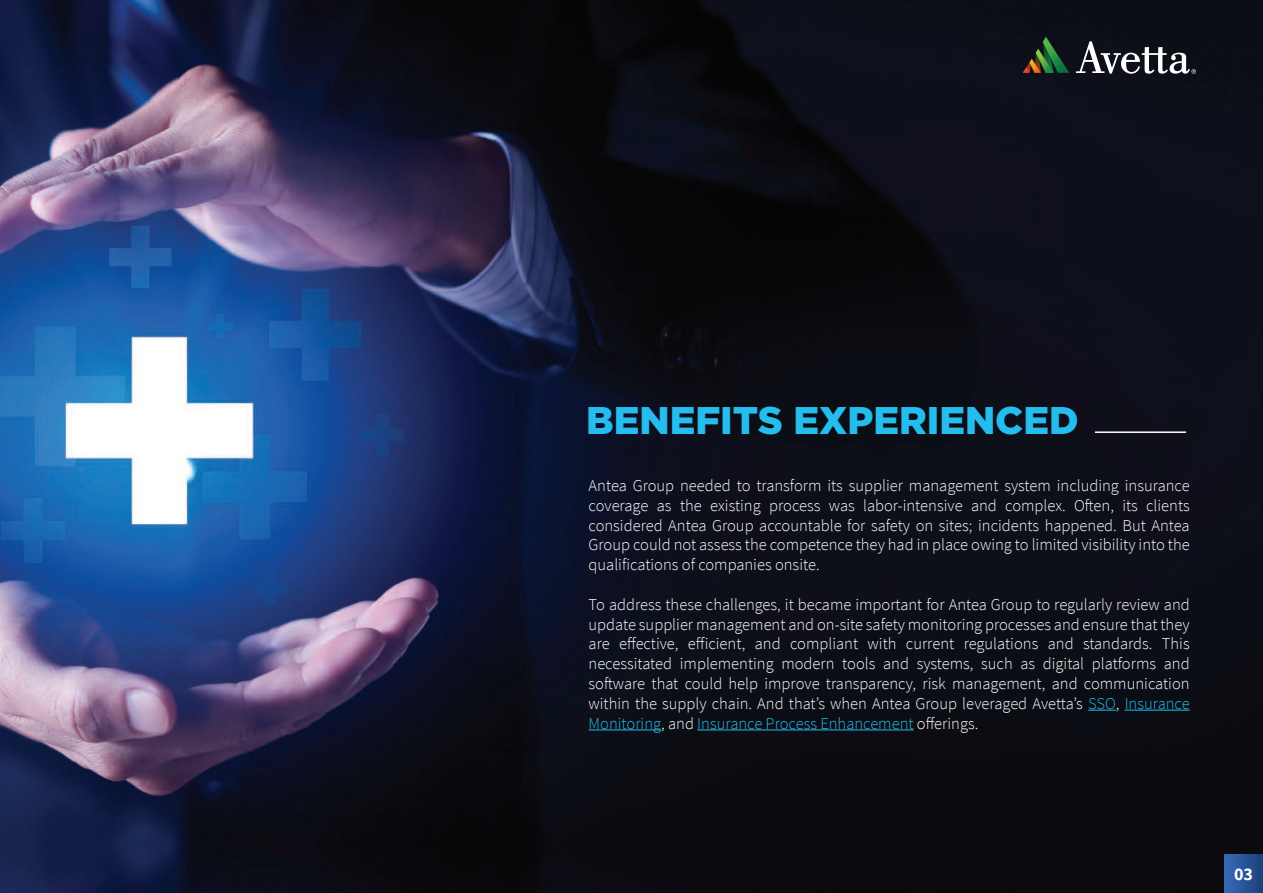
<style>
.page{position:relative;width:1263px;height:893px;background:#fff}
.page>*{position:absolute;margin:0;border:0;box-sizing:border-box;transform-origin:0 0}
.t1{font:900 38.55px "Gotham";color:#25bcee}
.t2{font:700 18px "Source Sans Pro";color:#fff}
.t3{font:300 16.5px/19.8px "Source Sans Pro";color:#fff;text-align:justify}
.s1{color:#25bcee}
</style>
<div class="page">
<img style="left:0;top:0;width:1263px;height:893px">
<div style="left:1224px;top:854px;width:39px;height:39px;background:linear-gradient(to right,#396aba,#194079)"></div>
<svg style="left:1088px;top:710px;width:28px;height:1px"></svg>
<hr style="left:1125px;top:710px;width:65px;height:1px;background:#25bcee">
<hr style="left:588px;top:729px;width:73px;height:1px;background:#25bcee">
<hr style="left:697px;top:729px;width:216px;height:1px;background:#25bcee">
<svg style="left:1023px;top:37px;width:46px;height:36px;background:#294026"></svg>
<svg style="left:1076px;top:41px;width:120px;height:33px"></svg>
<hr style="left:1095px;top:431px;width:91px;height:2px;background:#fff">
<h1 class="t1" style="left:586px;top:398px;width:494px">BENEFITS EXPERIENCED</h1>
<p class="t3" style="left:588px;top:476px;width:603px">Antea Group needed to transform its supplier management system including insurance coverage as the existing process was labor-intensive and complex. Often, its clients considered Antea Group accountable for safety on sites; incidents happened. But Antea Group could not assess the competence they had in place owing to limited visibility into the qualifications of companies onsite.</p>
<p class="t3" style="left:588px;top:594px;width:603px">To address these challenges, it became important for Antea Group to regularly review and update supplier management and on-site safety monitoring processes and ensure that they are effective, efficient, and compliant with current regulations and standards. This necessitated implementing modern tools and systems, such as digital platforms and software that could help improve transparency, risk management, and communication within the supply chain. And that’s when Antea Group leveraged Avetta’s <span class="s1">SSO</span>, <span class="s1">Insurance Monitoring</span>, and <span class="s1">Insurance Process Enhancement</span> offerings.</p>
<p class="t2" style="left:1234px;top:862px;width:21px">03</p>
</div>
